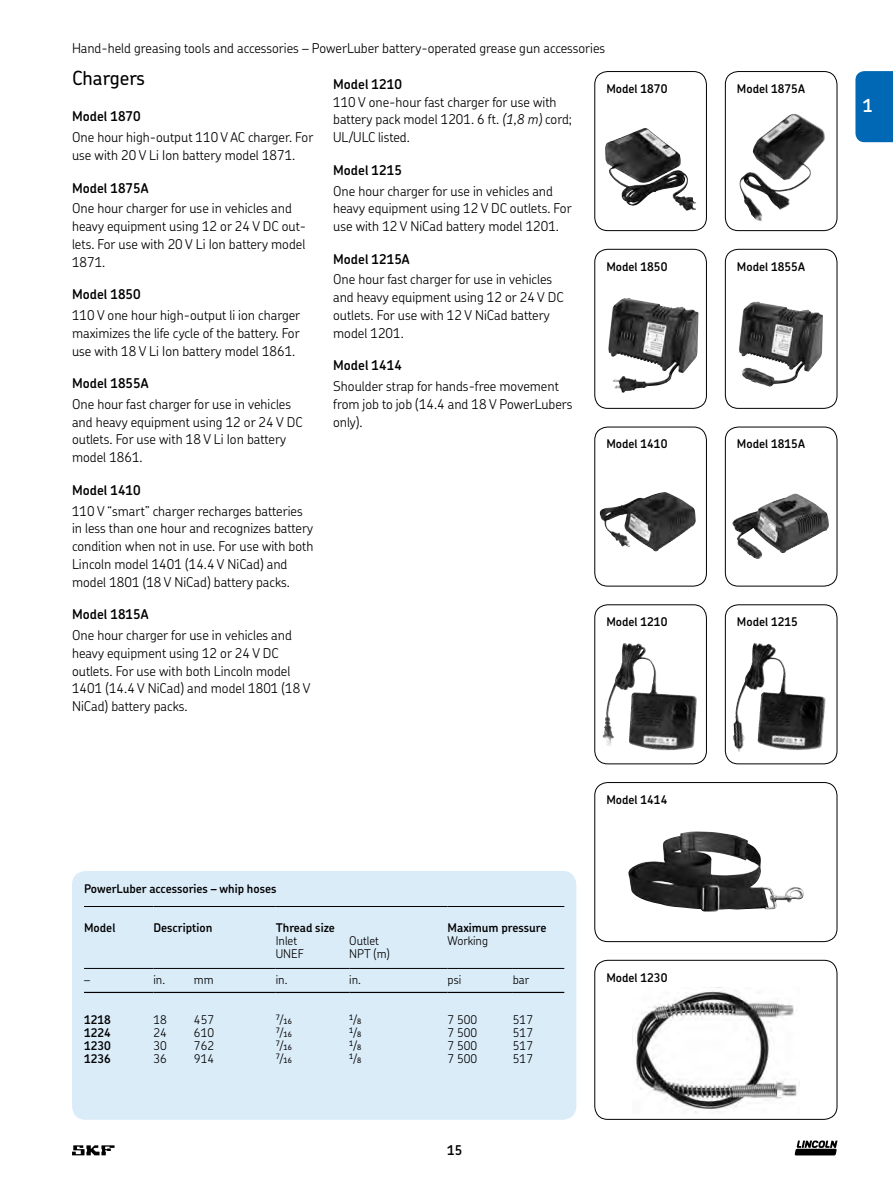
<style>
.page{position:relative;width:893px;height:1191px;background:#fff}
.page>*{position:absolute;margin:0;border:0;box-sizing:border-box;transform-origin:0 0}
.t1{font:500 19.5px "SKF Chevin";letter-spacing:-.005em;color:#000}
.t2{font:600 18px "SKF Chevin";color:#fff}
.t3{font:300 13.5px/17.9px "SKF Chevin";color:#000}
.t4{font:600 13.5px "SKF Chevin";color:#000}
.t5{font:600 12px "SKF Chevin";color:#000}
.t6{font:300 12px/13px "SKF Chevin";color:#000}
.t7{font:500 7.5px "SKF Chevin";color:#000}
.s1{font-weight:600}
.s2{font-style:italic}
.s3{font-weight:300;font-size:12px}
</style>
<div class="page">
<svg style="left:72px;top:1145px;width:43px;height:10px"></svg>
<svg style="left:794px;top:1140px;width:43px;height:15px"></svg>
<div style="left:855px;top:71px;width:37px;height:71px;background:#0068b5"></div>
<div style="left:72px;top:871px;width:504px;height:249px;background:#dbecf9;border-radius:14px"></div>
<img style="left:628px;top:832px;width:175px;height:80px">
<div style="left:594px;top:782px;width:243px;height:160px;border:1px solid #000;border-radius:13px"></div>
<img style="left:739px;top:302px;width:63px;height:85px">
<div style="left:725px;top:249px;width:112px;height:160px;border:1px solid #000;border-radius:13px"></div>
<img style="left:608px;top:298px;width:68px;height:95px">
<div style="left:594px;top:249px;width:113px;height:160px;border:1px solid #000;border-radius:13px"></div>
<img style="left:732px;top:494px;width:73px;height:65px">
<div style="left:725px;top:427px;width:112px;height:160px;border:1px solid #000;border-radius:13px"></div>
<svg style="left:594px;top:605px;width:112px;height:159px"></svg>
<img style="left:602px;top:643px;width:22px;height:104px">
<div style="left:594px;top:604px;width:113px;height:160px;border:1px solid #000;border-radius:13px"></div>
<svg style="left:725px;top:605px;width:112px;height:159px"></svg>
<img style="left:732px;top:643px;width:22px;height:109px">
<div style="left:725px;top:604px;width:112px;height:160px;border:1px solid #000;border-radius:13px"></div>
<img style="left:632px;top:987px;width:165px;height:127px">
<div style="left:594px;top:960px;width:243px;height:160px;border:1px solid #000;border-radius:13px"></div>
<img style="left:599px;top:492px;width:65px;height:55px">
<div style="left:594px;top:427px;width:113px;height:160px;border:1px solid #000;border-radius:13px"></div>
<hr style="left:84px;top:906px;width:69px;height:1px;background:#000">
<hr style="left:153px;top:906px;width:123px;height:1px;background:#000">
<hr style="left:276px;top:906px;width:171px;height:1px;background:#000">
<hr style="left:447px;top:906px;width:117px;height:1px;background:#000">
<hr style="left:84px;top:968px;width:69px;height:1px;background:#000">
<hr style="left:84px;top:992px;width:69px;height:1px;background:#000">
<hr style="left:153px;top:968px;width:41px;height:1px;background:#000">
<hr style="left:153px;top:992px;width:41px;height:1px;background:#000">
<hr style="left:194px;top:968px;width:82px;height:1px;background:#000">
<hr style="left:194px;top:992px;width:82px;height:1px;background:#000">
<hr style="left:276px;top:968px;width:73px;height:1px;background:#000">
<hr style="left:276px;top:992px;width:73px;height:1px;background:#000">
<hr style="left:349px;top:968px;width:98px;height:1px;background:#000">
<hr style="left:349px;top:992px;width:98px;height:1px;background:#000">
<hr style="left:447px;top:968px;width:66px;height:1px;background:#000">
<hr style="left:447px;top:992px;width:66px;height:1px;background:#000">
<hr style="left:513px;top:968px;width:51px;height:1px;background:#000">
<hr style="left:513px;top:992px;width:51px;height:1px;background:#000">
<img style="left:739px;top:114px;width:71px;height:107px">
<div style="left:725px;top:71px;width:112px;height:160px;border:1px solid #000;border-radius:13px"></div>
<img style="left:605px;top:128px;width:91px;height:83px">
<div style="left:594px;top:71px;width:113px;height:160px;border:1px solid #000;border-radius:13px"></div>
<p class="t3" style="left:72px;top:39px;width:534px">Hand-held greasing tools and accessories – PowerLuber battery-operated grease gun accessories</p>
<p class="t1" style="left:72px;top:66px;width:75px">Chargers</p>
<p class="t3" style="left:72px;top:106px;width:243px;line-height:20.9px"><span class="s1">Model 1870<br></span>One hour high-output 110 V AC charger. For</p>
<p class="t3" style="left:72px;top:146px;width:225px">use with 20 V Li Ion battery model 1871.</p>
<p class="t3" style="left:72px;top:177px;width:221px;line-height:20.9px"><span class="s1">Model 1875A<br></span>One hour charger for use in vehicles and</p>
<p class="t3" style="left:72px;top:217px;width:236px;text-align:justify">heavy equipment using 12 or 24 V DC out&shy;lets. For use with 20 V Li Ion battery model 1871.</p>
<p class="t3" style="left:72px;top:284px;width:230px;line-height:20.9px"><span class="s1">Model 1850<br></span>110 V one hour high-output li ion charger</p>
<p class="t3" style="left:72px;top:324px;width:229px">maximizes the life cycle of the battery. For use with 18 V Li Ion battery model 1861.</p>
<p class="t3" style="left:72px;top:372px;width:220px;line-height:20.9px"><span class="s1">Model 1855A<br></span>One hour fast charger for use in vehicles</p>
<p class="t3" style="left:72px;top:413px;width:232px">and heavy equipment using 12 or 24 V DC outlets. For use with 18 V Li Ion battery model 1861.</p>
<p class="t3" style="left:72px;top:479px;width:232px;line-height:20.9px"><span class="s1">Model 1410<br></span>110 V “smart” charger recharges batteries</p>
<p class="t3" style="left:72px;top:519px;width:243px">in less than one hour and recognizes battery condition when not in use. For use with both Lincoln model 1401 (14.4 V NiCad) and model 1801 (18 V NiCad) battery packs.</p>
<p class="t3" style="left:72px;top:604px;width:221px;line-height:20.9px"><span class="s1">Model 1815A<br></span>One hour charger for use in vehicles and</p>
<p class="t3" style="left:72px;top:644px;width:240px">heavy equipment using 12 or 24 V DC outlets. For use with both Lincoln model 1401 (14.4 V NiCad) and model 1801 (18 V NiCad) battery packs.</p>
<p class="t3" style="left:333px;top:75px;width:240px"><span class="s1">Model 1210<br></span>110 V one-hour fast charger for use with battery pack model 1201. 6 ft. <span class="s2">(1,8 m)</span> cord;<br>UL/ULC listed.</p>
<p class="t3" style="left:333px;top:159px;width:221px;line-height:20.9px"><span class="s1">Model 1215<br></span>One hour charger for use in vehicles and</p>
<p class="t3" style="left:333px;top:199px;width:240px">heavy equipment using 12 V DC outlets. For use with 12 V NiCad battery model 1201.</p>
<p class="t3" style="left:333px;top:248px;width:220px;line-height:20.9px"><span class="s1">Model 1215A<br></span>One hour fast charger for use in vehicles</p>
<p class="t3" style="left:333px;top:288px;width:232px">and heavy equipment using 12 or 24 V DC outlets. For use with 12 V NiCad battery model 1201.</p>
<p class="t3" style="left:333px;top:355px;width:227px;line-height:20.9px"><span class="s1">Model 1414<br></span>Shoulder strap for hands-free movement</p>
<p class="t3" style="left:333px;top:395px;width:241px">from job to job (14.4 and 18 V PowerLubers only).</p>
<p class="t5" style="left:606px;top:81px;width:63px">Model 1870</p>
<p class="t5" style="left:736px;top:81px;width:69px">Model 1875A</p>
<p class="t5" style="left:606px;top:258px;width:63px">Model 1850</p>
<p class="t5" style="left:737px;top:258px;width:69px">Model 1855A</p>
<p class="t5" style="left:606px;top:436px;width:63px">Model 1410</p>
<p class="t5" style="left:736px;top:436px;width:69px">Model 1815A</p>
<p class="t5" style="left:606px;top:614px;width:63px">Model 1210</p>
<p class="t5" style="left:736px;top:614px;width:63px">Model 1215</p>
<p class="t5" style="left:84px;top:881px;width:194px">PowerLuber accessories – whip hoses</p>
<p class="t5" style="left:84px;top:920px;width:33px">Model</p>
<p class="t5" style="left:153px;top:920px;width:60px">Description</p>
<p class="t5" style="left:276px;top:920px;width:61px">Thread size</p>
<p class="t5" style="left:447px;top:920px;width:100px">Maximum pressure</p>
<p class="t6" style="left:276px;top:934px;width:30px">Inlet<br>UNEF</p>
<p class="t6" style="left:349px;top:934px;width:42px">Outlet<br>NPT (m)</p>
<p class="t6" style="left:447px;top:934px;width:42px">Working</p>
<p class="t6" style="left:84px;top:973px;width:7px">–</p>
<p class="t6" style="left:153px;top:973px;width:62px">in. mm</p>
<p class="t6" style="left:276px;top:973px;width:13px">in.</p>
<p class="t6" style="left:349px;top:973px;width:13px">in.</p>
<p class="t6" style="left:447px;top:973px;width:15px">psi</p>
<p class="t6" style="left:513px;top:973px;width:18px">bar</p>
<p class="t5" style="left:84px;top:1011px;width:28px">1218</p>
<p class="t6" style="left:153px;top:1012px;width:15px">18</p>
<p class="t6" style="left:194px;top:1012px;width:22px">457</p>
<p class="t7" style="left:276px;top:1016px;width:18px">7<span class="s3">/</span>16</p>
<p class="t7" style="left:349px;top:1014px;width:14px">1<span class="s3">/</span>8</p>
<p class="t6" style="left:447px;top:1012px;width:31px">7 500</p>
<p class="t6" style="left:513px;top:1012px;width:22px">517</p>
<p class="t5" style="left:84px;top:1024px;width:28px">1224</p>
<p class="t6" style="left:153px;top:1025px;width:15px">24</p>
<p class="t6" style="left:194px;top:1025px;width:22px">610</p>
<p class="t7" style="left:276px;top:1029px;width:18px">7<span class="s3">/</span>16</p>
<p class="t7" style="left:349px;top:1027px;width:14px">1<span class="s3">/</span>8</p>
<p class="t6" style="left:447px;top:1025px;width:31px">7 500</p>
<p class="t6" style="left:513px;top:1025px;width:22px">517</p>
<p class="t5" style="left:84px;top:1037px;width:28px">1230</p>
<p class="t6" style="left:153px;top:1038px;width:15px">30</p>
<p class="t6" style="left:194px;top:1038px;width:22px">762</p>
<p class="t7" style="left:276px;top:1042px;width:18px">7<span class="s3">/</span>16</p>
<p class="t7" style="left:349px;top:1040px;width:14px">1<span class="s3">/</span>8</p>
<p class="t6" style="left:447px;top:1038px;width:31px">7 500</p>
<p class="t6" style="left:513px;top:1038px;width:22px">517</p>
<p class="t5" style="left:84px;top:1050px;width:28px">1236</p>
<p class="t6" style="left:153px;top:1052px;width:15px">36</p>
<p class="t6" style="left:194px;top:1052px;width:22px">914</p>
<p class="t7" style="left:276px;top:1055px;width:18px">7<span class="s3">/</span>16</p>
<p class="t7" style="left:349px;top:1053px;width:14px">1<span class="s3">/</span>8</p>
<p class="t6" style="left:447px;top:1052px;width:31px">7 500</p>
<p class="t6" style="left:513px;top:1052px;width:22px">517</p>
<p class="t4" style="left:447px;top:1142px;width:17px">15</p>
<p class="t5" style="left:606px;top:792px;width:63px">Model 1414</p>
<p class="t5" style="left:606px;top:969px;width:63px">Model 1230</p>
<p class="t2" style="left:862px;top:94px;width:12px">1</p>
</div>
